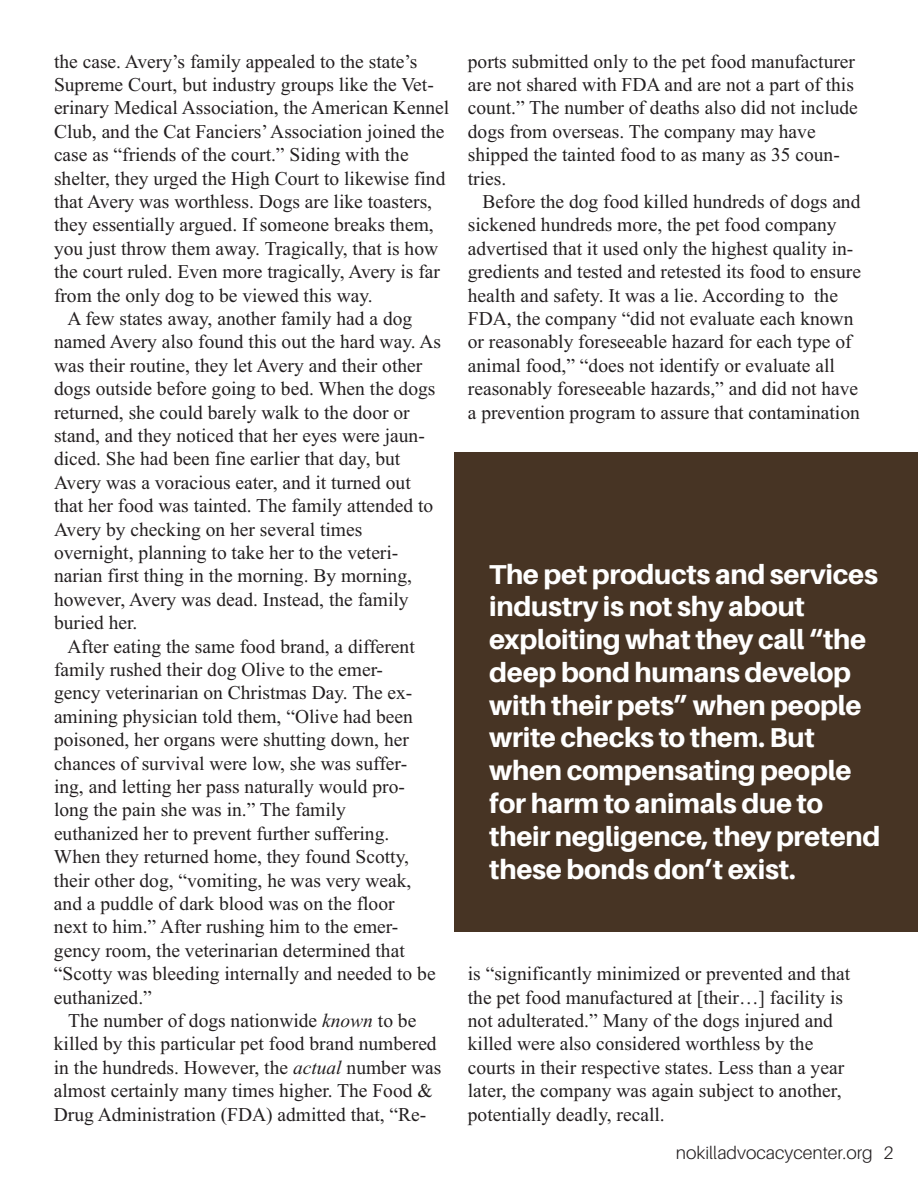
<style>
.page{position:relative;width:918px;height:1188px;background:#fff}
.page>*{position:absolute;margin:0;border:0;box-sizing:border-box;transform-origin:0 0}
.t1{font:800 27.3px/32.8px "Aileron";letter-spacing:-.01em;color:#fff}
.t2{font:19.5px/23.4px "Times New Roman";color:#231f20}
.t3{font:300 18px "Aileron";color:#231f20}
.s1{font-style:italic}
</style>
<div class="page">
<div style="left:454px;top:452px;width:464px;height:479px;background:#473424"></div>
<p class="t2" style="left:54px;top:49px;width:365px">the case. Avery’s family appealed to the state’s</p>
<p class="t2" style="left:54px;top:72px;width:381px">Supreme Court, but industry groups like the Vet-</p>
<p class="t2" style="left:54px;top:96px;width:397px">erinary Medical Association, the American Kennel</p>
<p class="t2" style="left:54px;top:119px;width:392px">Club, and the Cat Fanciers’Association joined the</p>
<p class="t2" style="left:54px;top:143px;width:356px">case as “friends of the court.” Siding with the</p>
<p class="t2" style="left:54px;top:166px;width:393px">shelter, they urged the High Court to likewise find</p>
<p class="t2" style="left:54px;top:189px;width:380px">that Avery was worthless. Dogs are like toasters,</p>
<p class="t2" style="left:54px;top:213px;width:381px">they essentially argued. If someone breaks them,</p>
<p class="t2" style="left:54px;top:236px;width:386px">you just throw them away. Tragically, that is how</p>
<p class="t2" style="left:54px;top:260px;width:388px">the court ruled. Even more tragically, Avery is far</p>
<p class="t2" style="left:54px;top:283px;width:320px">from the only dog to be viewed this way.</p>
<p class="t2" style="left:68px;top:306px;width:346px">A few states away, another family had a dog</p>
<p class="t2" style="left:54px;top:330px;width:389px">named Avery also found this out the hard way. As</p>
<p class="t2" style="left:54px;top:353px;width:370px">was their routine, they let Avery and their other</p>
<p class="t2" style="left:54px;top:377px;width:383px">dogs outside before going to bed. When the dogs</p>
<p class="t2" style="left:54px;top:400px;width:357px">returned, she could barely walk to the door or</p>
<p class="t2" style="left:54px;top:423px;width:372px">stand, and they noticed that her eyes were jaun-</p>
<p class="t2" style="left:54px;top:447px;width:348px">diced. She had been fine earlier that day, but</p>
<p class="t2" style="left:54px;top:470px;width:358px">Avery was a voracious eater, and it turned out</p>
<p class="t2" style="left:54px;top:494px;width:381px">that her food was tainted. The family attended to</p>
<p class="t2" style="left:54px;top:517px;width:310px">Avery by checking on her several times</p>
<p class="t2" style="left:54px;top:540px;width:346px">overnight, planning to take her to the veteri-</p>
<p class="t2" style="left:54px;top:564px;width:359px">narian first thing in the morning. By morning,</p>
<p class="t2" style="left:54px;top:587px;width:356px">however, Avery was dead. Instead, the family</p>
<p class="t2" style="left:54px;top:611px;width:85px">buried her.</p>
<p class="t2" style="left:68px;top:634px;width:349px">After eating the same food brand, a different</p>
<p class="t2" style="left:54px;top:657px;width:331px">family rushed their dog Olive to the emer-</p>
<p class="t2" style="left:54px;top:681px;width:360px">gency veterinarian on Christmas Day. The ex-</p>
<p class="t2" style="left:54px;top:704px;width:361px">amining physician told them, “Olive had been</p>
<p class="t2" style="left:54px;top:728px;width:356px">poisoned, her organs were shutting down, her</p>
<p class="t2" style="left:54px;top:751px;width:355px">chances of survival were low, she was suffer-</p>
<p class="t2" style="left:54px;top:774px;width:352px">ing, and letting her pass naturally would pro-</p>
<p class="t2" style="left:54px;top:798px;width:294px">long the pain she was in.” The family</p>
<p class="t2" style="left:54px;top:821px;width:337px">euthanized her to prevent further suffering.</p>
<p class="t2" style="left:54px;top:845px;width:357px">When they returned home, they found Scotty,</p>
<p class="t2" style="left:54px;top:868px;width:359px">their other dog, “vomiting, he was very weak,</p>
<p class="t2" style="left:54px;top:891px;width:342px">and a puddle of dark blood was on the floor</p>
<p class="t2" style="left:54px;top:915px;width:346px">next to him.” After rushing him to the emer-</p>
<p class="t2" style="left:54px;top:938px;width:352px">gency room, the veterinarian determined that</p>
<p class="t2" style="left:54px;top:962px;width:383px">“Scotty was bleeding internally and needed to be</p>
<p class="t2" style="left:54px;top:985px;width:99px">euthanized.”</p>
<p class="t2" style="left:68px;top:1009px;width:350px">The number of dogs nationwide <span class="s1">known</span> to be</p>
<p class="t2" style="left:54px;top:1032px;width:384px">killed by this particular pet food brand numbered</p>
<p class="t2" style="left:54px;top:1055px;width:389px">in the hundreds. However, the <span class="s1">actual</span> number was</p>
<p class="t2" style="left:54px;top:1079px;width:380px">almost certainly many times higher. The Food &amp;</p>
<p class="t2" style="left:54px;top:1102px;width:374px">Drug Administration (FDA) admitted that, “Re-</p>
<p class="t2" style="left:468px;top:49px;width:392px">ports submitted only to the pet food manufacturer are not shared with FDA and are not a part of this count.” The number of deaths also did not include dogs from overseas. The company may have shipped the tainted food to as many as 35 coun&shy;tries.</p>
<p class="t2" style="left:468px;top:189px;width:395px;text-indent:15px">Before the dog food killed hundreds of dogs and sickened hundreds more, the pet food company advertised that it used only the highest quality in&shy;gredients and tested and retested its food to ensure health and safety. It was a lie. According to the FDA, the company “did not evaluate each known or reasonably foreseeable hazard for each type of animal food,” “does not identify or evaluate all reasonably foreseeable hazards,” and did not have a prevention program to assure that contamination</p>
<p class="t1" style="left:489px;top:558px;width:393px">The pet products and services industry is not shy about exploiting what they call “the deep bond humans develop with their pets” when people write checks to them. But when compensating people for harm to animals due to their negligence, they pretend these bonds don’t exist.</p>
<p class="t2" style="left:468px;top:962px;width:384px">is “significantly minimized or prevented and that the pet food manufactured at [their…] facility is not adulterated.” Many of the dogs injured and killed were also considered worthless by the courts in their respective states. Less than a year later, the company was again subject to another, potentially deadly, recall.</p>
<p class="t3" style="left:676px;top:1143px;width:219px">nokilladvocacycenter.org 2</p>
</div>
